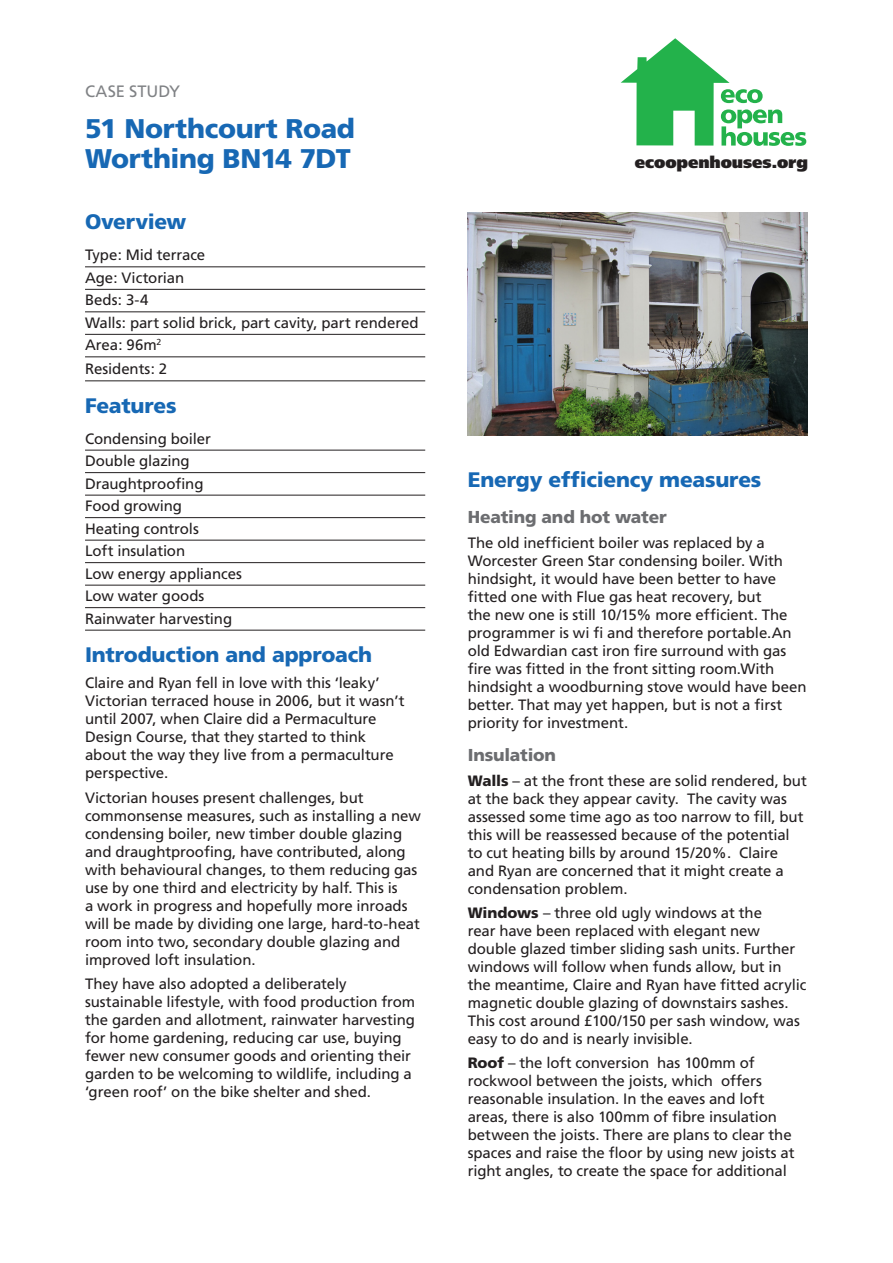
<style>
.page{position:relative;width:893px;height:1263px;background:#fff}
.page>*{position:absolute;margin:0;border:0;box-sizing:border-box;transform-origin:0 0}
.Heading_1{font:900 27px/30px "Frutiger";letter-spacing:-.01em;color:#1768b4}
.Heading_2{font:900 21px "Frutiger";letter-spacing:-.01em;color:#1768b4}
.Heading_3{font:900 17.25px "Frutiger";letter-spacing:-.01em;color:#6c6d70}
.t1{font:900 16.5px "Frutiger";letter-spacing:-.005em;color:#231f20}
.t2{font:16.5px "Frutiger";letter-spacing:-.005em;color:#808285}
.Features{font:15px/18px "Frutiger";letter-spacing:-.005em;color:#231f20}
.s1{font-weight:900}
</style>
<div class="page">
<svg style="left:621px;top:38px;width:185px;height:108px"></svg>
<hr style="left:85px;top:267px;width:340px;height:1px;background:#231f20">
<hr style="left:85px;top:289px;width:340px;height:1px;background:#231f20">
<hr style="left:85px;top:312px;width:340px;height:1px;background:#231f20">
<hr style="left:85px;top:334px;width:340px;height:1px;background:#231f20">
<hr style="left:85px;top:357px;width:340px;height:1px;background:#231f20">
<hr style="left:85px;top:381px;width:340px;height:1px;background:#231f20">
<hr style="left:85px;top:450px;width:340px;height:1px;background:#231f20">
<hr style="left:85px;top:472px;width:340px;height:1px;background:#231f20">
<hr style="left:85px;top:495px;width:340px;height:1px;background:#231f20">
<hr style="left:85px;top:517px;width:340px;height:1px;background:#231f20">
<hr style="left:85px;top:540px;width:340px;height:1px;background:#231f20">
<hr style="left:85px;top:562px;width:340px;height:1px;background:#231f20">
<hr style="left:85px;top:585px;width:340px;height:1px;background:#231f20">
<hr style="left:85px;top:607px;width:340px;height:1px;background:#231f20">
<hr style="left:85px;top:630px;width:340px;height:1px;background:#231f20">
<img style="left:468px;top:213px;width:340px;height:223px">
<p class="t2" style="left:85px;top:82px;width:97px">CASE STUDY</p>
<p class="Heading_1" style="left:85px;top:113px;width:271px">51 Northcourt Road<br>Worthing BN14 7DT</p>
<p class="Heading_2" style="left:85px;top:209px;width:103px">Overview</p>
<p class="Features" style="left:85px;top:246px;width:122px">Type: Mid terrace</p>
<p class="Features" style="left:85px;top:269px;width:101px">Age: Victorian</p>
<p class="Features" style="left:85px;top:291px;width:65px">Beds: 3-4</p>
<p class="Features" style="left:85px;top:314px;width:335px">Walls: part solid brick, part cavity, part rendered</p>
<p class="Features" style="left:85px;top:336px;width:78px">Area: 96m<sup>2</sup></p>
<p class="Features" style="left:85px;top:360px;width:84px">Residents: 2</p>
<p class="Heading_2" style="left:85px;top:392px;width:93px">Features</p>
<p class="Features" style="left:85px;top:429px;width:127px">Condensing boiler</p>
<p class="Features" style="left:85px;top:452px;width:106px">Double glazing</p>
<p class="Features" style="left:85px;top:474px;width:120px">Draughtproofing</p>
<p class="Features" style="left:85px;top:497px;width:99px">Food growing</p>
<p class="Features" style="left:85px;top:519px;width:115px">Heating controls</p>
<p class="Features" style="left:85px;top:542px;width:102px">Loft insulation</p>
<p class="Features" style="left:85px;top:564px;width:158px">Low energy appliances</p>
<p class="Features" style="left:85px;top:587px;width:121px">Low water goods</p>
<p class="Features" style="left:85px;top:609px;width:149px">Rainwater harvesting</p>
<p class="Heading_2" style="left:85px;top:642px;width:289px">Introduction and approach</p>
<p class="Features" style="left:85px;top:674px;width:321px">Claire and Ryan fell in love with this ‘leaky’ Victorian terraced house in 2006, but it wasn’t until 2007, when Claire did a Permaculture Design Course, that they started to think about the way they live from a permaculture perspective.</p>
<p class="Features" style="left:85px;top:789px;width:337px">Victorian houses present challenges, but commonsense measures, such as installing a new condensing boiler, new timber double glazing and draughtproofing, have contributed, along with behavioural changes, to them reducing gas use by one third and electricity by half. This is<br>a work in progress and hopefully more inroads will be made by dividing one large, hard-to-heat room into two, secondary double glazing and improved loft insulation.</p>
<p class="Features" style="left:85px;top:975px;width:332px">They have also adopted a deliberately sustainable lifestyle, with food production from the garden and allotment, rainwater harvesting for home gardening, reducing car use, buying fewer new consumer goods and orienting their garden to be welcoming to wildlife, including a ‘green roof’ on the bike shelter and shed.</p>
<p class="t1" style="left:635px;top:152px;width:175px">ecoopenhouses.org</p>
<p class="Heading_2" style="left:468px;top:467px;width:295px">Energy efficiency measures</p>
<p class="Heading_3" style="left:468px;top:507px;width:200px">Heating and hot water</p>
<p class="Features" style="left:468px;top:533px;width:340px">The old inefficient boiler was replaced by a Worcester Green Star condensing boiler. With hindsight, it would have been better to have fitted one with Flue gas heat recovery, but<br>the new one is still 10/15% more efficient. The programmer is wi fi and therefore portable.An old Edwardian cast iron fire surround with gas fire was fitted in the front sitting room.With hindsight a woodburning stove would have been better. That may yet happen, but is not a first priority for investment.</p>
<p class="Heading_3" style="left:468px;top:745px;width:90px">Insulation</p>
<p class="Features" style="left:468px;top:771px;width:341px"><span class="s1">Walls</span> – at the front these are solid rendered, but at the back they appear cavity. The cavity was assessed some time ago as too narrow to fill, but this will be reassessed because of the potential to cut heating bills by around 15/20%. Claire and Ryan are concerned that it might create a condensation problem.</p>
<p class="Features" style="left:468px;top:904px;width:340px"><span class="s1">Windows</span> – three old ugly windows at the<br>rear have been replaced with elegant new double glazed timber sliding sash units. Further windows will follow when funds allow, but in the meantime, Claire and Ryan have fitted acrylic magnetic double glazing of downstairs sashes.<br>This cost around £100/150 per sash window, was easy to do and is nearly invisible.</p>
<p class="Features" style="left:468px;top:1054px;width:328px"><span class="s1">Roof</span> – the loft conversion has 100mm of rockwool between the joists, which offers reasonable insulation. In the eaves and loft areas, there is also 100mm of fibre insulation between the joists. There are plans to clear the spaces and raise the floor by using new joists at right angles, to create the space for additional</p>
</div>
